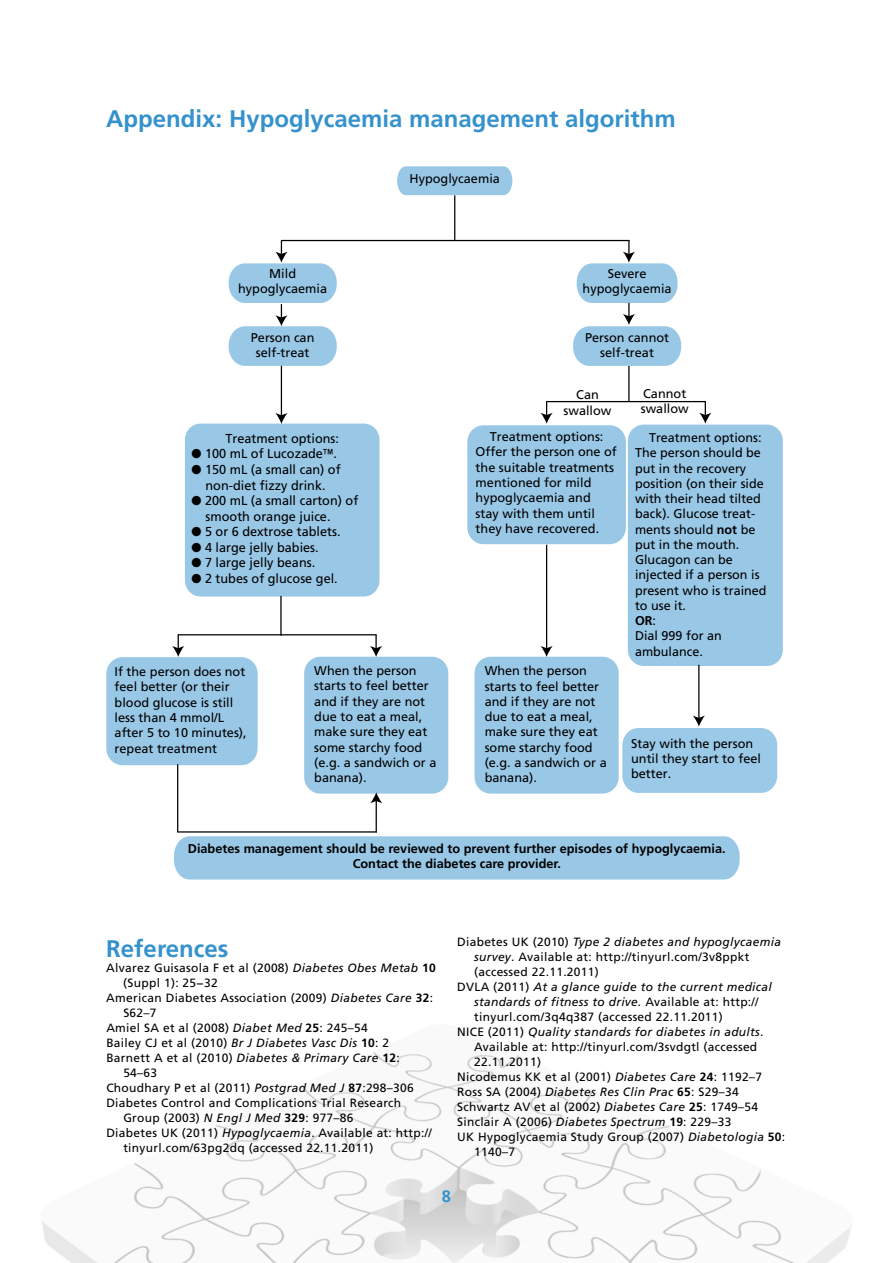
<style>
.page{position:relative;width:893px;height:1263px;background:#fff}
.page>*{position:absolute;margin:0;border:0;box-sizing:border-box;transform-origin:0 0}
.t1{font:700 24px "Frutiger";color:#3592cd}
.t2{font:700 16.5px "Frutiger";color:#3592cd}
.t3{font:13.05px/15.6px "Frutiger Plain";color:#000;text-align:center}
.t4{font:12.75px/15.3px "Frutiger Plain";color:#000}
.t5{font:700 12.75px/15.3px "Frutiger";color:#000;text-align:center}
.t6{font:12px "Frutiger";letter-spacing:.025em;color:#000}
.t7{font:italic 12px "Frutiger";letter-spacing:.025em;color:#000}
.s1{font-family:"Frutiger";font-weight:700}
.s2{font-family:"Frutiger Plain";font-weight:400}
.s3{font-style:italic}
.s4{font-weight:700}
.s5{font-style:normal}
.s6{font-weight:700;font-style:normal}
</style>
<div class="page">
<img style="left:42px;top:1052px;width:809px;height:211px">
<div style="left:174px;top:836px;width:566px;height:43px;background:#99c8e7"></div>
<div style="left:185px;top:424px;width:194px;height:172px;background:#99c8e7;border-radius:16px"></div>
<div style="left:304px;top:657px;width:144px;height:137px;background:#99c8e7;border-radius:16px"></div>
<div style="left:106px;top:657px;width:152px;height:108px;background:#99c8e7;border-radius:16px"></div>
<div style="left:628px;top:425px;width:155px;height:241px;background:#99c8e7;border-radius:16px"></div>
<div style="left:467px;top:425px;width:159px;height:119px;background:#99c8e7;border-radius:16px"></div>
<div style="left:397px;top:166px;width:115px;height:29px;background:#99c8e7"></div>
<hr style="left:281px;top:366px;width:1px;height:50px;background:#000">
<svg style="left:275px;top:413px;width:12px;height:11px"></svg>
<hr style="left:546px;top:545px;width:1px;height:104px;background:#000">
<svg style="left:541px;top:646px;width:12px;height:11px"></svg>
<svg style="left:172px;top:635px;width:12px;height:22px"></svg>
<svg style="left:370px;top:635px;width:12px;height:22px"></svg>
<svg style="left:229px;top:241px;width:108px;height:125px"></svg>
<svg style="left:573px;top:241px;width:108px;height:125px"></svg>
<hr style="left:281px;top:240px;width:349px;height:1px;background:#000">
<hr style="left:454px;top:195px;width:1px;height:45px;background:#000">
<hr style="left:547px;top:401px;width:159px;height:1px;background:#000">
<svg style="left:699px;top:401px;width:12px;height:23px"></svg>
<svg style="left:541px;top:401px;width:12px;height:23px"></svg>
<hr style="left:628px;top:366px;width:2px;height:36px;background:#000">
<hr style="left:178px;top:634px;width:199px;height:1px;background:#000">
<hr style="left:280px;top:596px;width:2px;height:39px;background:#000">
<hr style="left:177px;top:764px;width:1px;height:68px;background:#000">
<hr style="left:376px;top:800px;width:1px;height:32px;background:#000">
<svg style="left:370px;top:792px;width:12px;height:11px"></svg>
<hr style="left:177px;top:831px;width:200px;height:1px;background:#000">
<div style="left:622px;top:728px;width:155px;height:65px;background:#9bc9e8;border-radius:17px"></div>
<div style="left:475px;top:657px;width:144px;height:137px;background:#99c8e7;border-radius:16px"></div>
<hr style="left:698px;top:665px;width:1px;height:54px;background:#000">
<svg style="left:693px;top:716px;width:12px;height:10px"></svg>
<h1 class="t1" style="left:106px;top:104px;width:571px">Appendix: Hypoglycaemia management algorithm</h1>
<p class="t4" style="left:410px;top:171px;width:92px">Hypoglycaemia</p>
<p class="t4" style="left:238px;top:266px;width:90px;text-align:center">Mild hypoglycaemia</p>
<p class="t4" style="left:251px;top:330px;width:65px;text-align:center">Person can self-treat</p>
<p class="t4" style="left:585px;top:330px;width:86px;text-align:center">Person cannot self-treat</p>
<p class="t4" style="left:583px;top:266px;width:90px;text-align:center">Severe hypoglycaemia</p>
<p class="t3" style="left:225px;top:430px;width:115px">Treatment options:</p>
<p class="t3" style="left:191px;top:446px;width:147px">● 100 mL of Lucozade™.</p>
<p class="t3" style="left:191px;top:461px;width:151px">● 150 mL (a small can) of non-diet fizzy drink.</p>
<p class="t3" style="left:206px;top:493px;width:154px;text-align:left;text-indent:-14px">● 200 mL (a small carton) of smooth orange juice.</p>
<p class="t3" style="left:191px;top:524px;width:151px">● 5 or 6 dextrose tablets.</p>
<p class="t3" style="left:191px;top:539px;width:129px">● 4 large jelly babies.</p>
<p class="t3" style="left:191px;top:555px;width:125px">● 7 large jelly beans.</p>
<p class="t3" style="left:191px;top:571px;width:148px">● 2 tubes of glucose gel.</p>
<p class="t4" style="left:115px;top:664px;width:134px">If the person does not feel better (or their blood glucose is still less than 4 mmol/L after 5 to 10 minutes), repeat treatment</p>
<p class="t4" style="left:314px;top:663px;width:124px">When the person starts to feel better and if they are not due to eat a meal, make sure they eat some starchy food (e.g. a sandwich or a banana).</p>
<p class="t4" style="left:563px;top:387px;width:50px;text-align:center">Can swallow</p>
<p class="t4" style="left:641px;top:385px;width:50px">Cannot swallow</p>
<p class="t4" style="left:476px;top:429px;width:143px;text-indent:14px">Treatment options:<br>Offer the person one of the suitable treatments mentioned for mild hypoglycaemia and stay with them until they have recovered.</p>
<p class="t4" style="left:635px;top:430px;width:133px;text-indent:14px">Treatment options:<br>The person should be put in the recovery position (on their side with their head tilted back). Glucose treat&shy;ments should <span class="s1">not</span> be put in the mouth.<br>Glucagon can be injected if a person is present who is trained to use it.</p>
<p class="t5" style="left:635px;top:613px;width:22px">OR<span class="s2">:</span></p>
<p class="t4" style="left:635px;top:628px;width:88px">Dial 999 for an ambulance.</p>
<p class="t4" style="left:485px;top:663px;width:124px">When the person starts to feel better and if they are not due to eat a meal, make sure they eat some starchy food (e.g. a sandwich or a banana).</p>
<p class="t4" style="left:631px;top:735px;width:131px">Stay with the person until they start to feel better.</p>
<p class="t5" style="left:188px;top:841px;width:539px">Diabetes management should be reviewed to prevent further episodes of hypoglycaemia.<br>Contact the diabetes care provider.</p>
<h1 class="t1" style="left:106px;top:934px;width:124px">References</h1>
<p class="t6" style="left:106px;top:961px;width:331px">Alvarez Guisasola F et al (2008) <span class="s3">Diabetes Obes Metab</span> <span class="s4">10</span></p>
<p class="t6" style="left:123px;top:976px;width:96px">(Suppl 1): 25−32</p>
<p class="t6" style="left:106px;top:991px;width:328px">American Diabetes Association (2009) <span class="s3">Diabetes Care</span> <span class="s4">32</span>:</p>
<p class="t6" style="left:123px;top:1006px;width:35px">S62–7</p>
<p class="t6" style="left:106px;top:1021px;width:263px">Amiel SA et al (2008) <span class="s3">Diabet Med</span> <span class="s4">25</span>: 245–54</p>
<p class="t6" style="left:106px;top:1036px;width:284px">Bailey CJ et al (2010) <span class="s3">Br J Diabetes Vasc Dis</span> <span class="s4">10</span>: 2</p>
<p class="t7" style="left:106px;top:1051px;width:295px"><span class="s5">Barnett A et al (2010)</span> Diabetes &amp; Primary Care <span class="s6">12</span><span class="s5">:</span></p>
<p class="t6" style="left:123px;top:1066px;width:35px">54–63</p>
<p class="t6" style="left:106px;top:1081px;width:309px">Choudhary P et al (2011) <span class="s3">Postgrad Med J</span> <span class="s4">87</span>:298–306</p>
<p class="t6" style="left:106px;top:1096px;width:296px">Diabetes Control and Complications Trial Research</p>
<p class="t6" style="left:123px;top:1111px;width:232px">Group (2003) <span class="s3">N Engl J Med</span> <span class="s4">329</span>: 977–86</p>
<p class="t6" style="left:106px;top:1126px;width:327px">Diabetes UK (2011) <span class="s3">Hypoglycaemia</span>. Available at: http://</p>
<p class="t6" style="left:123px;top:1141px;width:252px">tinyurl.com/63pg2dq (accessed 22.11.2011)</p>
<p class="t7" style="left:457px;top:935px;width:325px"><span class="s5">Diabetes UK (2010)</span> Type 2 diabetes and hypoglycaemia</p>
<p class="t6" style="left:474px;top:950px;width:277px"><span class="s3">survey</span>. Available at: http://tinyurl.com/3v8ppkt</p>
<p class="t6" style="left:474px;top:965px;width:126px">(accessed 22.11.2011)</p>
<p class="t7" style="left:457px;top:980px;width:316px"><span class="s5">DVLA (2011)</span> At a glance guide to the current medical</p>
<p class="t7" style="left:474px;top:995px;width:286px">standards of fitness to drive. <span class="s5">Available at: http://</span></p>
<p class="t6" style="left:474px;top:1010px;width:250px">tinyurl.com/3q4q387 (accessed 22.11.2011)</p>
<p class="t7" style="left:457px;top:1025px;width:308px"><span class="s5">NICE (2011)</span> Quality standards for diabetes in adults<span class="s5">.</span></p>
<p class="t6" style="left:474px;top:1040px;width:285px">Available at: http://tinyurl.com/3svdgtl (accessed</p>
<p class="t6" style="left:474px;top:1055px;width:69px">22.11.2011)</p>
<p class="t6" style="left:457px;top:1070px;width:306px">Nicodemus KK et al (2001) <span class="s3">Diabetes Care</span> <span class="s4">24</span>: 1192–7</p>
<p class="t6" style="left:457px;top:1085px;width:283px">Ross SA (2004) <span class="s3">Diabetes Res Clin Prac</span> <span class="s4">65</span>: S29–34</p>
<p class="t6" style="left:457px;top:1100px;width:303px">Schwartz AV et al (2002) <span class="s3">Diabetes Care</span> <span class="s4">25</span>: 1749–54</p>
<p class="t6" style="left:457px;top:1115px;width:276px">Sinclair A (2006) <span class="s3">Diabetes Spectrum</span> <span class="s4">19</span>: 229–33</p>
<p class="t6" style="left:457px;top:1130px;width:330px">UK Hypoglycaemia Study Group (2007) <span class="s3">Diabetologia</span> <span class="s4">50</span>:</p>
<p class="t6" style="left:474px;top:1145px;width:42px">1140–7</p>
<p class="t2" style="left:442px;top:1187px;width:11px">8</p>
</div>
